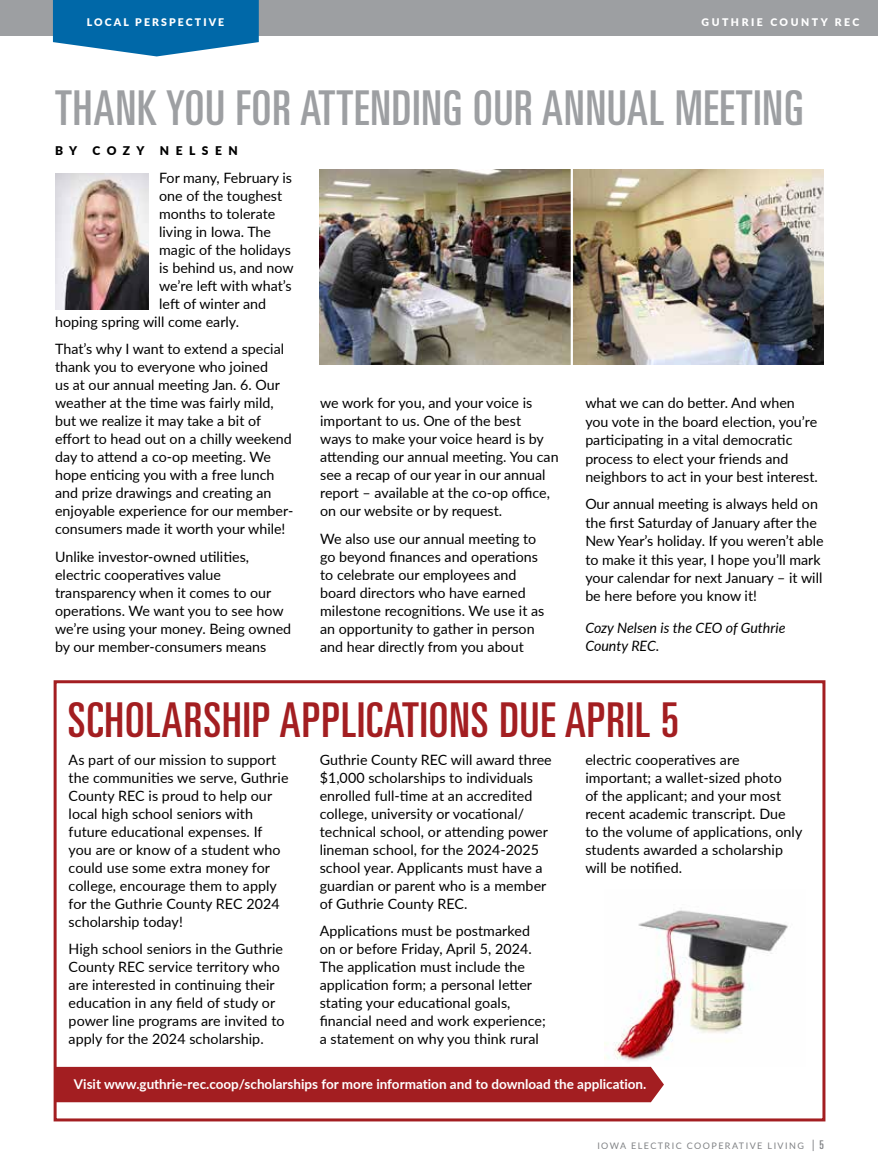
<style>
.page{position:relative;width:878px;height:1175px;background:#fff}
.page>*{position:absolute;margin:0;border:0;box-sizing:border-box;transform-origin:0 0}
.t1{font:ultra-condensed 48px "Univers";letter-spacing:.02em;color:#9d9fa2}
.t2{font:ultra-condensed 48px "Univers";letter-spacing:.02em;color:#a31e21}
.t3{font:14.25px/18px "Lato";color:#000}
.t4{font:italic 14.25px/18px "Lato";color:#000}
.t5{font:700 13.5px "Lato";color:#fff}
.t6{font:900 12px "Lato";letter-spacing:.54em;color:#000}
.t7{font:900 10.5px "Lato";letter-spacing:.24em;color:#fff}
.t8{font:900 10.5px "Lato";letter-spacing:.2em;color:#fff}
.t9{font:9px "Lato";letter-spacing:.16em;color:#808285}
.s1{font-size:12px}
.s2{font-family:"Univers";font-stretch:ultra-condensed;font-size:12px}
</style>
<div class="page">
<div style="left:54px;top:680px;width:771px;height:441px;border:3px solid #a31e21"></div>
<div style="left:0;top:0;width:878px;height:35px;background:#9d9fa2"></div>
<svg style="left:53px;top:0;width:206px;height:56px;background:#1e7ab2"></svg>
<img style="left:55px;top:173px;width:93px;height:136px">
<img style="left:604px;top:910px;width:184px;height:151px">
<div style="left:54px;top:1066px;width:610px;height:36px;background:#a31e21"></div>
<img style="left:320px;top:170px;width:504px;height:194px">
<hr style="left:570px;top:166px;width:3px;height:200px;background:#fff">
<p class="t8" style="left:87px;top:14px;width:139px">LOCAL PERSPECTIVE</p>
<p class="t7" style="left:701px;top:14px;width:159px">GUTHRIE COUNTY REC</p>
<h1 class="t1" style="left:55px;top:80px;width:750px">THANK YOU FOR ATTENDING OUR ANNUAL MEETING</h1>
<p class="t6" style="left:55px;top:141px;width:24px">B Y</p>
<p class="t6" style="left:93px;top:141px;width:54px">COZY</p>
<p class="t6" style="left:160px;top:141px;width:79px">NELSEN</p>
<p class="t3" style="left:159px;top:168px;width:134px">For many, February is</p>
<p class="t3" style="left:159px;top:186px;width:124px">one of the toughest</p>
<p class="t3" style="left:159px;top:204px;width:118px">months to tolerate</p>
<p class="t3" style="left:159px;top:222px;width:113px">living in Iowa. The</p>
<p class="t3" style="left:159px;top:240px;width:133px">magic of the holidays</p>
<p class="t3" style="left:159px;top:258px;width:136px">is behind us, and now</p>
<p class="t3" style="left:159px;top:276px;width:134px">we’re left with what’s</p>
<p class="t3" style="left:159px;top:294px;width:108px">left of winter and</p>
<p class="t3" style="left:55px;top:312px;width:185px">hoping spring will come early.</p>
<p class="t3" style="left:55px;top:339px;width:240px">That’s why I want to extend a special thank you to everyone who joined<br>us at our annual meeting Jan. 6. Our weather at the time was fairly mild, but we realize it may take a bit of effort to head out on a chilly weekend day to attend a co-op meeting. We hope enticing you with a free lunch and prize drawings and creating an enjoyable experience for our member&shy;consumers made it worth your while!</p>
<p class="t3" style="left:55px;top:547px;width:237px">Unlike investor-owned utilities, electric cooperatives value transparency when it comes to our operations. We want you to see how we’re using your money. Being owned by our member-consumers means</p>
<p class="t3" style="left:320px;top:393px;width:240px">we work for you, and your voice is important to us. One of the best<br>ways to make your voice heard is by attending our annual meeting. You can see a recap of our year in our annual report – available at the co-op office, on our website or by request.</p>
<p class="t3" style="left:320px;top:529px;width:226px">We also use our annual meeting to go beyond finances and operations to celebrate our employees and board directors who have earned milestone recognitions. We use it as an opportunity to gather in person and hear directly from you about</p>
<p class="t3" style="left:585px;top:393px;width:234px">what we can do better. And when you vote in the board election, you’re participating in a vital democratic process to elect your friends and neighbors to act in your best interest.</p>
<p class="t3" style="left:585px;top:494px;width:240px">Our annual meeting is always held on the first Saturday of January after the New Year’s holiday. If you weren’t able to make it this year, I hope you’ll mark your calendar for next January – it will be here before you know it!</p>
<p class="t4" style="left:585px;top:618px;width:202px">Cozy Nelsen is the CEO of Guthrie<br>County REC.</p>
<h1 class="t2" style="left:68px;top:692px;width:612px">SCHOLARSHIP APPLICATIONS DUE APRIL 5</h1>
<p class="t3" style="left:69px;top:750px;width:221px">As part of our mission to support the communities we serve, Guthrie<br>County REC is proud to help our local high school seniors with future educational expenses. If you are or know of a student who could use some extra money for college, encourage them to apply for the Guthrie County REC 2024 scholarship today!</p>
<p class="t3" style="left:69px;top:939px;width:217px">High school seniors in the Guthrie County REC service territory who are interested in continuing their education in any field of study or power line programs are invited to apply for the 2024 scholarship.</p>
<p class="t3" style="left:585px;top:750px;width:218px">electric cooperatives are important; a wallet-sized photo<br>of the applicant; and your most recent academic transcript. Due to the volume of applications, only students awarded a scholarship will be notified.</p>
<p class="t3" style="left:319px;top:750px;width:234px">Guthrie County REC will award three $1,000 scholarships to individuals enrolled full-time at an accredited college, university or vocational/ technical school, or attending power lineman school, for the 2024-2025 school year. Applicants must have a guardian or parent who is a member of Guthrie County REC.</p>
<p class="t3" style="left:319px;top:921px;width:228px">Applications must be postmarked on or before Friday, April 5, 2024.<br>The application must include the application form; a personal letter stating your educational goals, financial need and work experience; a statement on why you think rural</p>
<p class="t5" style="left:74px;top:1074px;width:574px">Visit www.guthrie-rec.coop/scholarships for more information and to download the application.</p>
<p class="t9" style="left:597px;top:1139px;width:228px">IOWA ELECTRIC COOPERATIVE LIVING <span class="s1">|</span> <span class="s2">5</span></p>
</div>
